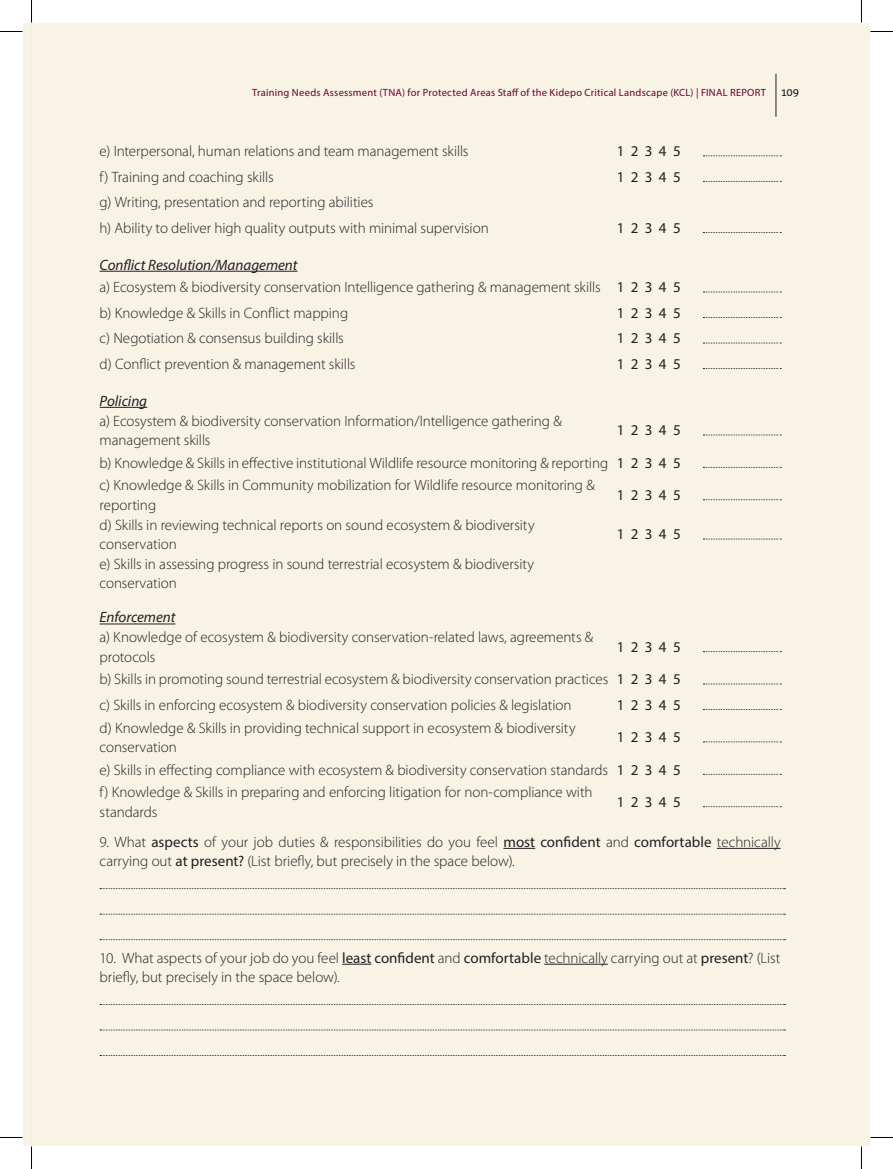
<style>
.page{position:relative;width:893px;height:1169px;background:#fff}
.page>*{position:absolute;margin:0;border:0;box-sizing:border-box;transform-origin:0 0}
.t1{font:300 15px/19.5px "Myriad Pro";letter-spacing:-.005em;color:#231f20}
.t2{font:15px "Myriad Pro";color:#231f20}
.t3{font:italic 15px "Myriad Pro";color:#231f20}
.t4{font:10.5px "Myriad Pro";letter-spacing:.02em;color:#6b0131}
.t5{font:10.5px "Aller";color:#231f20}
.s1{font-weight:400}
</style>
<div class="page">
<div style="left:23px;top:23px;width:9px;height:1123px;background:#f8f3e5"></div>
<div style="left:32px;top:23px;width:837px;height:1123px;background:#f8f3e5"></div>
<hr style="left:775px;top:74px;width:1px;height:43px;background:#231f20">
<svg style="left:703px;top:155px;width:77px;height:1px"></svg>
<svg style="left:703px;top:181px;width:77px;height:1px"></svg>
<svg style="left:703px;top:232px;width:77px;height:1px"></svg>
<hr style="left:100px;top:271px;width:197px;height:1px;background:#231f20">
<svg style="left:703px;top:291px;width:77px;height:1px"></svg>
<svg style="left:703px;top:317px;width:77px;height:1px"></svg>
<svg style="left:703px;top:343px;width:77px;height:1px"></svg>
<svg style="left:703px;top:368px;width:77px;height:1px"></svg>
<hr style="left:100px;top:407px;width:47px;height:1px;background:#231f20">
<svg style="left:703px;top:434px;width:77px;height:1px"></svg>
<svg style="left:703px;top:467px;width:77px;height:1px"></svg>
<svg style="left:703px;top:499px;width:77px;height:1px"></svg>
<svg style="left:703px;top:538px;width:76px;height:1px"></svg>
<hr style="left:100px;top:623px;width:75px;height:1px;background:#231f20">
<svg style="left:703px;top:651px;width:77px;height:1px"></svg>
<svg style="left:703px;top:683px;width:77px;height:1px"></svg>
<svg style="left:703px;top:709px;width:77px;height:1px"></svg>
<svg style="left:703px;top:741px;width:77px;height:1px"></svg>
<svg style="left:703px;top:774px;width:77px;height:1px"></svg>
<svg style="left:703px;top:806px;width:77px;height:1px"></svg>
<hr style="left:503px;top:848px;width:32px;height:1px;background:#231f20">
<hr style="left:716px;top:848px;width:64px;height:1px;background:#231f20">
<svg style="left:100px;top:888px;width:685px;height:1px"></svg>
<svg style="left:100px;top:913px;width:685px;height:1px"></svg>
<svg style="left:100px;top:939px;width:685px;height:1px"></svg>
<svg style="left:342px;top:963px;width:29px;height:1px"></svg>
<hr style="left:544px;top:963px;width:63px;height:1px;background:#231f20">
<svg style="left:100px;top:1004px;width:685px;height:1px"></svg>
<svg style="left:100px;top:1029px;width:685px;height:1px"></svg>
<svg style="left:100px;top:1055px;width:685px;height:1px"></svg>
<svg style="left:0;top:31px;width:22px;height:1px"></svg>
<svg style="left:870px;top:31px;width:22px;height:1px"></svg>
<svg style="left:0;top:1137px;width:22px;height:1px"></svg>
<svg style="left:870px;top:1137px;width:22px;height:1px"></svg>
<svg style="left:31px;top:0;width:1px;height:23px"></svg>
<svg style="left:31px;top:1146px;width:1px;height:23px"></svg>
<p class="t4" style="left:252px;top:86px;width:515px">Training Needs Assessment (TNA) for Protected Areas Staff of the Kidepo Critical Landscape (KCL) | FINAL REPORT</p>
<p class="t5" style="left:780px;top:86px;width:20px">109</p>
<p class="t1" style="left:100px;top:141px;width:370px">e) Interpersonal, human relations and team management skills</p>
<p class="t2" style="left:616px;top:142px;width:65px">1 2 3 4 5</p>
<p class="t1" style="left:100px;top:167px;width:175px">f) Training and coaching skills</p>
<p class="t2" style="left:616px;top:167px;width:65px">1 2 3 4 5</p>
<p class="t1" style="left:100px;top:192px;width:275px">g) Writing, presentation and reporting abilities</p>
<p class="t1" style="left:100px;top:218px;width:390px">h) Ability to deliver high quality outputs with minimal supervision</p>
<p class="t2" style="left:616px;top:218px;width:65px">1 2 3 4 5</p>
<p class="t3" style="left:100px;top:255px;width:199px">Conflict Resolution/Management</p>
<p class="t1" style="left:100px;top:277px;width:502px">a) Ecosystem &amp; biodiversity conservation Intelligence gathering &amp; management skills</p>
<p class="t2" style="left:616px;top:278px;width:65px">1 2 3 4 5</p>
<p class="t1" style="left:100px;top:303px;width:250px">b) Knowledge &amp; Skills in Conflict mapping</p>
<p class="t2" style="left:616px;top:303px;width:65px">1 2 3 4 5</p>
<p class="t1" style="left:100px;top:328px;width:246px">c) Negotiation &amp; consensus building skills</p>
<p class="t2" style="left:616px;top:329px;width:65px">1 2 3 4 5</p>
<p class="t1" style="left:100px;top:354px;width:257px">d) Conflict prevention &amp; management skills</p>
<p class="t2" style="left:616px;top:354px;width:65px">1 2 3 4 5</p>
<p class="t3" style="left:100px;top:391px;width:49px">Policing</p>
<p class="t1" style="left:100px;top:411px;width:463px">a) Ecosystem &amp; biodiversity conservation Information/Intelligence gathering &amp; management skills</p>
<p class="t2" style="left:616px;top:421px;width:65px">1 2 3 4 5</p>
<p class="t1" style="left:100px;top:453px;width:510px">b) Knowledge &amp; Skills in effective institutional Wildlife resource monitoring &amp; reporting</p>
<p class="t2" style="left:616px;top:453px;width:65px">1 2 3 4 5</p>
<p class="t1" style="left:100px;top:475px;width:496px">c) Knowledge &amp; Skills in Community mobilization for Wildlife resource monitoring &amp; reporting</p>
<p class="t2" style="left:616px;top:486px;width:65px">1 2 3 4 5</p>
<p class="t1" style="left:100px;top:515px;width:436px">d) Skills in reviewing technical reports on sound ecosystem &amp; biodiversity conservation</p>
<p class="t2" style="left:616px;top:525px;width:65px">1 2 3 4 5</p>
<p class="t1" style="left:100px;top:554px;width:436px">e) Skills in assessing progress in sound terrestrial ecosystem &amp; biodiversity conservation</p>
<p class="t3" style="left:100px;top:608px;width:77px">Enforcement</p>
<p class="t1" style="left:100px;top:627px;width:495px">a) Knowledge of ecosystem &amp; biodiversity conservation-related laws, agreements &amp; protocols</p>
<p class="t2" style="left:616px;top:637px;width:65px">1 2 3 4 5</p>
<p class="t1" style="left:100px;top:669px;width:510px">b) Skills in promoting sound terrestrial ecosystem &amp; biodiversity conservation practices</p>
<p class="t2" style="left:616px;top:670px;width:65px">1 2 3 4 5</p>
<p class="t1" style="left:100px;top:695px;width:473px">c) Skills in enforcing ecosystem &amp; biodiversity conservation policies &amp; legislation</p>
<p class="t2" style="left:616px;top:695px;width:65px">1 2 3 4 5</p>
<p class="t1" style="left:100px;top:717px;width:477px">d) Knowledge &amp; Skills in providing technical support in ecosystem &amp; biodiversity conservation</p>
<p class="t2" style="left:616px;top:728px;width:65px">1 2 3 4 5</p>
<p class="t1" style="left:100px;top:759px;width:510px">e) Skills in effecting compliance with ecosystem &amp; biodiversity conservation standards</p>
<p class="t2" style="left:616px;top:760px;width:65px">1 2 3 4 5</p>
<p class="t1" style="left:100px;top:782px;width:494px">f) Knowledge &amp; Skills in preparing and enforcing litigation for non-compliance with standards</p>
<p class="t2" style="left:616px;top:792px;width:65px">1 2 3 4 5</p>
<p class="t1" style="left:100px;top:832px;width:682px">9. What <span class="s1">aspects</span> of your job duties &amp; responsibilities do you feel <span class="s1">most confident</span> and <span class="s1">comfortable</span> technically carrying out <span class="s1">at present?</span> (List briefly, but precisely in the space below).</p>
<p class="t1" style="left:100px;top:947px;width:682px">10. What aspects of your job do you feel <span class="s1">least confident</span> and <span class="s1">comfortable</span> technically carrying out at <span class="s1">present</span>? (List briefly, but precisely in the space below).</p>
</div>
